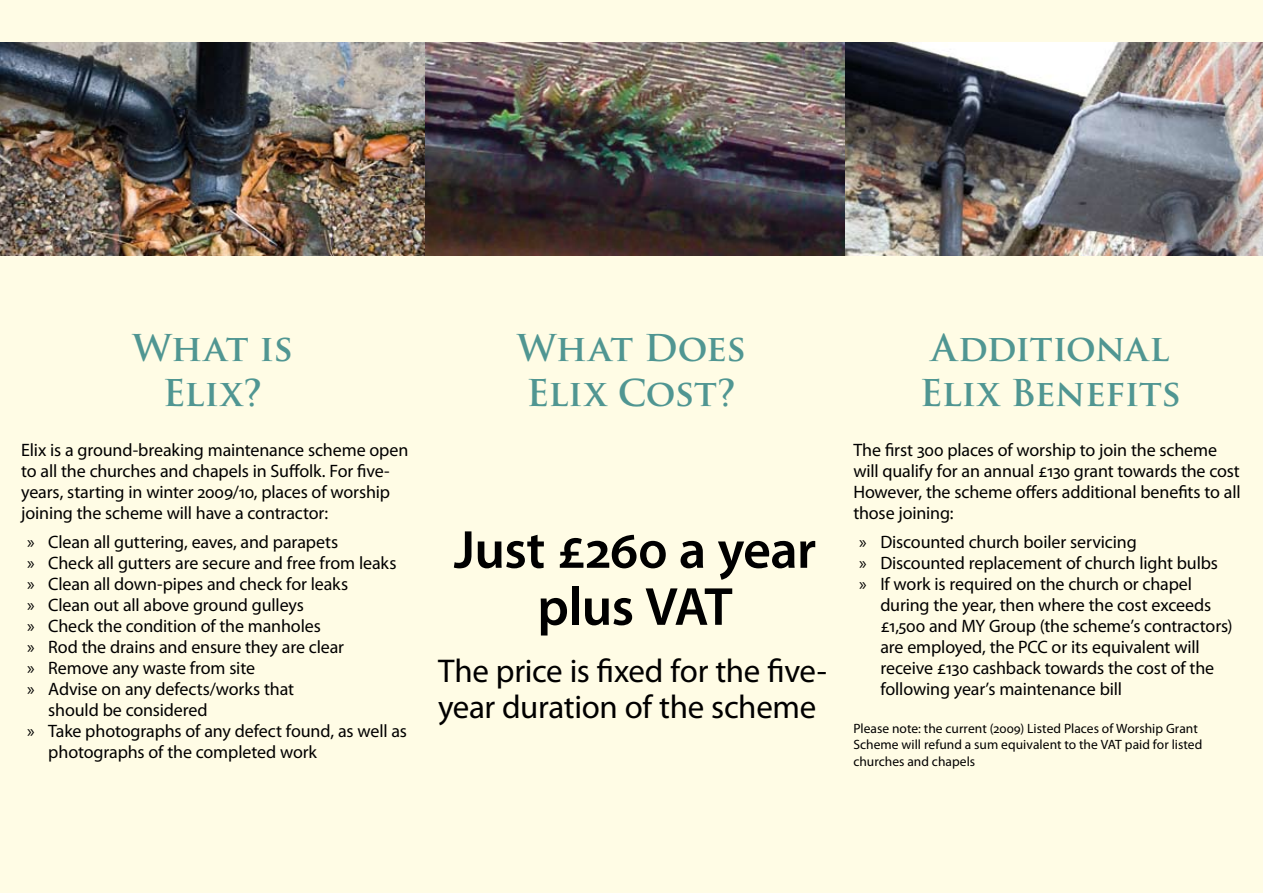
<style>
.page{position:relative;width:1263px;height:893px;background:#fffce5}
.page>*{position:absolute;margin:0;border:0;box-sizing:border-box;transform-origin:0 0}
.t1{font:600 54px/57px "Myriad Pro";letter-spacing:-.015em;color:#000;text-align:center}
.t2{font:700 36px/45px "Trajan Pro";letter-spacing:-.015em;color:#509692;text-align:center}
.t3{font:33px/36px "Myriad Pro";letter-spacing:-.01em;color:#000}
.t4{font:18px/21px "Myriad Pro";letter-spacing:-.01em;color:#000}
.t5{font:13.5px/16.5px "Myriad Pro";color:#000}
</style>
<div class="page">
<img style="left:0;top:42px;width:1263px;height:214px">
<h2 class="t2" style="left:132px;top:326px;width:162px">What is<br>Elix?</h2>
<h2 class="t2" style="left:517px;top:326px;width:230px;text-align:left">What Does<br>Elix Cost?</h2>
<h2 class="t2" style="left:920px;top:326px;width:262px">Additional<br>Elix Benefits</h2>
<p class="t4" style="left:853px;top:439px;width:389px">The first 300 places of worship to join the scheme will qualify for an annual £130 grant towards the cost However, the scheme offers additional benefits to all those joining:</p>
<p class="t4" style="left:859px;top:531px;width:360px">» Discounted church boiler servicing<br>» Discounted replacement of church light bulbs » If work is required on the church or chapel</p>
<p class="t4" style="left:880px;top:594px;width:354px">during the year, then where the cost exceeds £1,500 and MY Group (the scheme’s contractors) are employed, the PCC or its equivalent will receive £130 cashback towards the cost of the following year’s maintenance bill</p>
<p class="t5" style="left:853px;top:720px;width:351px">Please note: the current (2009) Listed Places of Worship Grant<br>Scheme will refund a sum equivalent to the VAT paid for listed churches and chapels</p>
<p class="t4" style="left:21px;top:439px;width:389px">Elix is a ground-breaking maintenance scheme open to all the churches and chapels in Suffolk. For five&shy;years, starting in winter 2009/10, places of worship joining the scheme will have a contractor:</p>
<p class="t4" style="left:27px;top:531px;width:313px">» Clean all guttering, eaves, and parapets</p>
<p class="t4" style="left:27px;top:552px;width:371px">» Check all gutters are secure and free from leaks</p>
<p class="t4" style="left:27px;top:573px;width:323px">» Clean all down-pipes and check for leaks</p>
<p class="t4" style="left:27px;top:594px;width:278px">» Clean out all above ground gulleys</p>
<p class="t4" style="left:27px;top:615px;width:295px">» Check the condition of the manholes</p>
<p class="t4" style="left:27px;top:636px;width:319px">» Rod the drains and ensure they are clear</p>
<p class="t4" style="left:27px;top:657px;width:230px">» Remove any waste from site</p>
<p class="t4" style="left:27px;top:678px;width:269px">» Advise on any defects/works that</p>
<p class="t4" style="left:48px;top:699px;width:161px">should be considered</p>
<p class="t4" style="left:27px;top:720px;width:381px">» Take photographs of any defect found, as well as</p>
<p class="t4" style="left:48px;top:741px;width:270px">photographs of the completed work</p>
<h1 class="t1" style="left:454px;top:520px;width:364px">Just £260 a year plus VAT</h1>
<h3 class="t3" style="left:438px;top:652px;width:390px">The price is fixed for the five&shy;year duration of the scheme</h3>
</div>
